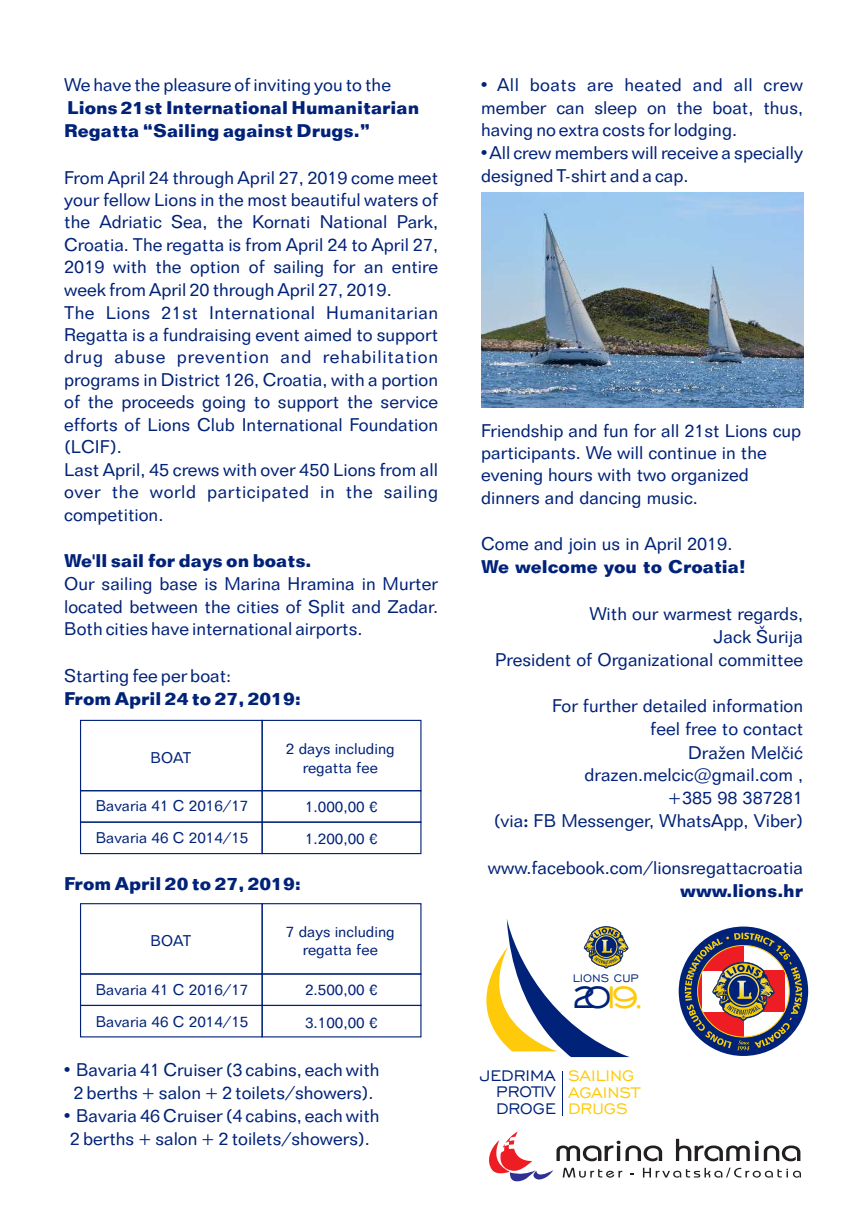
<style>
.page{position:relative;width:868px;height:1219px;background:#fff}
.page>*{position:absolute;margin:0;border:0;box-sizing:border-box;transform-origin:0 0}
.t1{font:41.8px "Engravers Gothic BT";color:#feca0a}
.t2{font:19.8px/16.4px "Engravers Gothic BT";color:#feca0a}
.t3{font:19.8px/16.4px "Engravers Gothic BT";color:#002278;text-align:justify}
.t4{font:18px/22.4px "Folio BT";color:#002278}
.t5{font:700 18px/23.2px "Folio BT";color:#002278}
.t6{font:15.2px/32px "Folio BT";color:#002278}
.t7{font:14.2px "Engravers Gothic BT";color:#002278}
.s1{font-family:"Adobe Caslon Pro";font-weight:700}
.s2{color:#002278}
</style>
<div class="page">
<svg style="left:678px;top:926px;width:130px;height:130px"></svg>
<svg style="left:684px;top:933px;width:118px;height:117px"></svg>
<hr style="left:561px;top:1071px;width:1px;height:44px;background:#002278">
<svg style="left:486px;top:919px;width:143px;height:138px"></svg>
<div style="left:80px;top:720px;width:183px;height:71px;border:1px solid #002278"></div>
<div style="left:261px;top:720px;width:160px;height:71px;border:1px solid #002278"></div>
<div style="left:80px;top:822px;width:183px;height:32px;border:1px solid #002278"></div>
<div style="left:261px;top:822px;width:160px;height:32px;border:1px solid #002278"></div>
<div style="left:80px;top:790px;width:183px;height:33px;border:1px solid #002278"></div>
<div style="left:261px;top:790px;width:160px;height:33px;border:1px solid #002278"></div>
<svg style="left:489px;top:1131px;width:311px;height:51px"></svg>
<div style="left:80px;top:903px;width:183px;height:71px;border:1px solid #002278"></div>
<div style="left:261px;top:903px;width:160px;height:71px;border:1px solid #002278"></div>
<div style="left:80px;top:973px;width:183px;height:33px;border:1px solid #002278"></div>
<div style="left:261px;top:973px;width:160px;height:33px;border:1px solid #002278"></div>
<img style="left:481px;top:193px;width:322px;height:214px">
<p class="t4" style="left:64px;top:75px;width:328px">We have the pleasure of inviting you to the</p>
<p class="t5" style="left:64px;top:98px;width:356px">Lions 21st International Humanitarian<br>Regatta “Sailing against Drugs.”</p>
<p class="t4" style="left:64px;top:168px;width:375px">From April 24 through April 27, 2019 come meet your fellow Lions in the most beautiful waters of the Adriatic Sea, the Kornati National Park, Croatia. The regatta is from April 24 to April 27, 2019 with the option of sailing for an entire week from April 20 through April 27, 2019.<br>The Lions 21st International Humanitarian Regatta is a fundraising event aimed to support drug abuse prevention and rehabilitation programs in District 126, Croatia, with a portion of the proceeds going to support the service efforts of Lions Club International Foundation (LCIF).<br>Last April, 45 crews with over 450 Lions from all over the world participated in the sailing competition.</p>
<p class="t5" style="left:64px;top:551px;width:249px">We'll sail for days on boats.</p>
<p class="t4" style="left:64px;top:574px;width:375px;text-align:justify">Our sailing base is Marina Hramina in Murter located between the cities of Split and Zadar.<br>Both cities have international airports.</p>
<p class="t4" style="left:64px;top:666px;width:169px">Starting fee per boat:</p>
<p class="t5" style="left:64px;top:688px;width:238px">From April 24 to 27, 2019:</p>
<p class="t6" style="left:150px;top:743px;width:42px">BOAT</p>
<p class="t6" style="left:286px;top:740px;width:110px;line-height:19.4px;text-align:center">2 days including regatta fee</p>
<p class="t6" style="left:96px;top:791px;width:154px">Bavaria 41 C 2016/17<br>Bavaria 46 C 2014/15</p>
<p class="t6" style="left:305px;top:792px;width:74px;line-height:32.6px">1.000,00 ¤<br>1.200,00 ¤</p>
<p class="t5" style="left:64px;top:874px;width:238px">From April 20 to 27, 2019:</p>
<p class="t6" style="left:150px;top:926px;width:42px">BOAT</p>
<p class="t6" style="left:286px;top:924px;width:110px;line-height:17.8px;text-align:center">7 days including regatta fee</p>
<p class="t6" style="left:96px;top:975px;width:154px">Bavaria 41 C 2016/17<br>Bavaria 46 C 2014/15</p>
<p class="t6" style="left:305px;top:975px;width:74px;line-height:32.6px">2.500,00 ¤<br>3.100,00 ¤</p>
<p class="t4" style="left:64px;top:1059px;width:317px;line-height:23.2px;text-align:center"><span class="s1">•</span> Bavaria 41 Cruiser (3 cabins, each with<br>2 berths + salon + 2 toilets/showers).</p>
<p class="t4" style="left:64px;top:1106px;width:317px;line-height:23.2px;text-align:center"><span class="s1">•</span> Bavaria 46 Cruiser (4 cabins, each with<br>2 berths + salon + 2 toilets/showers).</p>
<p class="t4" style="left:481px;top:75px;width:323px;text-align:justify"><span class="s1">•</span> All boats are heated and all crew member can sleep on the boat, thus, having no extra costs for lodging.</p>
<p class="t4" style="left:481px;top:143px;width:323px"><span class="s1">•</span> All crew members will receive a specially designed T-shirt and a cap.</p>
<p class="t4" style="left:481px;top:421px;width:322px">Friendship and fun for all 21st Lions cup participants. We will continue in the evening hours with two organized dinners and dancing music.</p>
<p class="t4" style="left:481px;top:534px;width:253px">Come and join us in April 2019.</p>
<p class="t5" style="left:481px;top:557px;width:266px">We welcome you to Croatia!</p>
<p class="t4" style="left:495px;top:603px;width:309px;line-height:23.2px;text-align:right">With our warmest regards,<br>Jack Šurija<br>President of Organizational committee</p>
<p class="t4" style="left:493px;top:696px;width:311px;line-height:23px;text-align:right">For further detailed information<br>feel free to contact<br>Dražen Melčić drazen.melcic@gmail.com ,<br>+385 98 387281<br>(via<span class="s1">:</span> FB Messenger, WhatsApp, Viber)</p>
<p class="t4" style="left:488px;top:858px;width:317px">www.facebook.com/lionsregattacroatia</p>
<p class="t5" style="left:680px;top:881px;width:124px">www.lions.hr</p>
<p class="t7" style="left:572px;top:971px;width:67px">LIONS CUP</p>
<h1 class="t1" style="left:569px;top:977px;width:78px"><span class="s2">20</span>19.</h1>
<p class="t3" style="left:496px;top:1067px;width:61px;text-indent:-16px">JEDRIMA PROTIV DROGE</p>
<p class="t2" style="left:568px;top:1068px;width:73px">SAILING<br>AGAINST<br>DRUGS</p>
</div>
